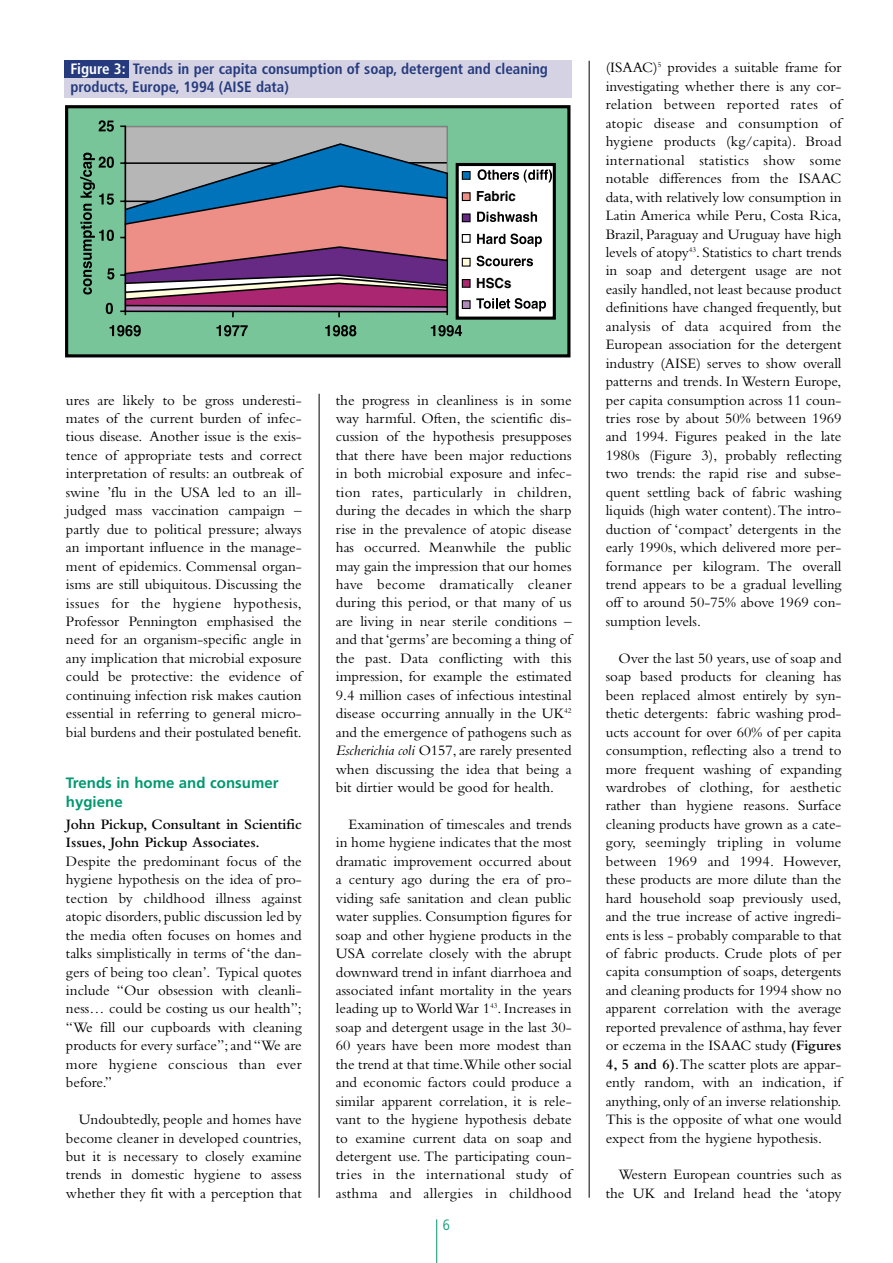
<style>
.page{position:relative;width:893px;height:1263px;background:#fff}
.page>*{position:absolute;margin:0;border:0;box-sizing:border-box;transform-origin:0 0}
.t1{font:15px/18.5px "Bembo";color:#000;text-align:justify}
.t2{font:700 condensed 15px/18px "Frutiger";color:#263b7e}
.t3{font:600 15px/18.5px "Bembo";color:#000}
.t4{font:700 15px/18.5px "Frutiger";color:#009870}
.t5{font:300 condensed 15px "Frutiger";color:#009870}
.t6{font:700 13.95px "Helvetica";color:#000;scale:.95 1}
.s1{color:#fff}
.s2{font-style:italic}
.s3{font-weight:600}
</style>
<div class="page">
<hr style="left:436px;top:1219px;width:1px;height:44px;background:#009870">
<hr style="left:319px;top:394px;width:1px;height:804px;background:#000">
<hr style="left:589px;top:61px;width:1px;height:1137px;background:#000">
<div style="left:64px;top:61px;width:507px;height:37px;background:#d5d3e3"></div>
<div style="left:64px;top:61px;width:65px;height:17px;background:#263b7e"></div>
<div style="left:67px;top:107px;width:502px;height:249px;background:#78c599"></div>
<div style="left:65px;top:105px;width:505px;height:252px;border:3px solid #000"></div>
<div style="left:457px;top:165px;width:97px;height:153px;background:#fff"></div>
<div style="left:455px;top:163px;width:101px;height:157px;border:3px solid #000"></div>
<div style="left:462px;top:172px;width:8px;height:7px;background:#0073bb"></div>
<div style="left:462px;top:171px;width:8px;height:9px;border:1px solid #000"></div>
<div style="left:462px;top:193px;width:8px;height:8px;background:#ee8f87"></div>
<div style="left:462px;top:192px;width:8px;height:9px;border:1px solid #000"></div>
<div style="left:462px;top:214px;width:8px;height:8px;background:#662a85"></div>
<div style="left:462px;top:213px;width:8px;height:9px;border:1px solid #000"></div>
<div style="left:462px;top:234px;width:8px;height:9px;border:1px solid #000"></div>
<div style="left:462px;top:258px;width:8px;height:8px;background:#fffdda"></div>
<div style="left:462px;top:258px;width:8px;height:9px;border:1px solid #000"></div>
<div style="left:462px;top:280px;width:8px;height:7px;background:#aa2670"></div>
<div style="left:462px;top:279px;width:8px;height:9px;border:1px solid #000"></div>
<div style="left:462px;top:301px;width:8px;height:7px;background:#b28ab9"></div>
<div style="left:462px;top:300px;width:8px;height:9px;border:1px solid #000"></div>
<svg style="left:120px;top:125px;width:328px;height:188px;background:#a7b1ab"></svg>
<svg style="left:99px;top:120px;width:15px;height:12px"></svg>
<svg style="left:110px;top:325px;width:31px;height:11px"></svg>
<svg style="left:216px;top:325px;width:32px;height:11px"></svg>
<svg style="left:325px;top:325px;width:31px;height:11px"></svg>
<svg style="left:431px;top:325px;width:31px;height:11px"></svg>
<svg style="left:106px;top:303px;width:7px;height:11px"></svg>
<svg style="left:80px;top:153px;width:34px;height:142px"></svg>
<svg style="left:123px;top:142px;width:325px;height:176px;background:#91768e"></svg>
<hr style="left:409px;top:162px;width:38px;height:2px;background:#000">
<svg style="left:477px;top:169px;width:75px;height:14px"></svg>
<svg style="left:477px;top:212px;width:60px;height:10px"></svg>
<svg style="left:477px;top:234px;width:65px;height:13px"></svg>
<svg style="left:476px;top:256px;width:57px;height:10px"></svg>
<svg style="left:476px;top:298px;width:70px;height:13px"></svg>
<p class="t2" style="left:70px;top:60px;width:479px"><span class="s1">Figure 3:</span> Trends in per capita consumption of soap, detergent and cleaning products, Europe, 1994 (AISE data)</p>
<p class="t6" style="left:476px;top:191px;width:43px">Fabric</p>
<p class="t6" style="left:476px;top:278px;width:39px">HSCs</p>
<p class="t1" style="left:66px;top:392px;width:237px">ures are likely to be gross underesti&shy;mates of the current burden of infec&shy;tious disease. Another issue is the exis&shy;tence of appropriate tests and correct interpretation of results: an outbreak of swine ’flu in the USA led to an ill&shy;judged mass vaccination campaign – partly due to political pressure; always an important influence in the manage&shy;ment of epidemics. Commensal organ&shy;isms are still ubiquitous. Discussing the issues for the hygiene hypothesis, Professor Pennington emphasised the need for an organism-specific angle in any implication that microbial exposure could be protective: the evidence of continuing infection risk makes caution essential in referring to general micro&shy;bial burdens and their postulated benefit.</p>
<p class="t4" style="left:66px;top:775px;width:214px">Trends in home and consumer hygiene</p>
<p class="t3" style="left:66px;top:816px;width:237px">John Pickup, Consultant in Scientific<br>Issues, John Pickup Associates.</p>
<p class="t1" style="left:66px;top:853px;width:237px">Despite the predominant focus of the hygiene hypothesis on the idea of pro&shy;tection by childhood illness against atopic disorders, public discussion led by the media often focuses on homes and talks simplistically in terms of ‘the dan&shy;gers of being too clean’. Typical quotes include “Our obsession with cleanli&shy;ness… could be costing us our health”; “We fill our cupboards with cleaning products for every surface”; and “We are more hygiene conscious than ever before.”</p>
<p class="t1" style="left:66px;top:1112px;width:237px;text-indent:13px">Undoubtedly, people and homes have become cleaner in developed countries, but it is necessary to closely examine trends in domestic hygiene to assess whether they fit with a perception that</p>
<p class="t1" style="left:336px;top:392px;width:237px">the progress in cleanliness is in some way harmful. Often, the scientific dis&shy;cussion of the hypothesis presupposes that there have been major reductions in both microbial exposure and infec&shy;tion rates, particularly in children, during the decades in which the sharp rise in the prevalence of atopic disease has occurred. Meanwhile the public may gain the impression that our homes have become dramatically cleaner during this period, or that many of us are living in near sterile conditions – and that ‘germs’ are becoming a thing of the past. Data conflicting with this impression, for example the estimated 9.4 million cases of infectious intestinal disease occurring annually in the UK<sup>42 </sup>and the emergence of pathogens such as <span class="s2">Escherichia coli</span> O157, are rarely presented when discussing the idea that being a bit dirtier would be good for health.</p>
<p class="t1" style="left:336px;top:816px;width:237px;text-indent:13px">Examination of timescales and trends in home hygiene indicates that the most dramatic improvement occurred about a century ago during the era of pro&shy;viding safe sanitation and clean public water supplies. Consumption figures for soap and other hygiene products in the USA correlate closely with the abrupt downward trend in infant diarrhoea and associated infant mortality in the years leading up to World War 1<sup>43</sup>. Increases in soap and detergent usage in the last 30- 60 years have been more modest than the trend at that time.While other social and economic factors could produce a similar apparent correlation, it is rele&shy;vant to the hygiene hypothesis debate to examine current data on soap and detergent use. The participating coun&shy;tries in the international study of asthma and allergies in childhood</p>
<p class="t5" style="left:443px;top:1219px;width:9px">6</p>
<p class="t1" style="left:605px;top:60px;width:237px">(ISAAC)<sup>5</sup> provides a suitable frame for investigating whether there is any cor&shy;relation between reported rates of atopic disease and consumption of hygiene products (kg/capita). Broad international statistics show some notable differences from the ISAAC data, with relatively low consumption in Latin America while Peru, Costa Rica, Brazil, Paraguay and Uruguay have high levels of atopy<sup>43</sup>. Statistics to chart trends in soap and detergent usage are not easily handled, not least because product definitions have changed frequently, but analysis of data acquired from the European association for the detergent industry (AISE) serves to show overall patterns and trends. In Western Europe, per capita consumption across 11 coun&shy;tries rose by about 50% between 1969 and 1994. Figures peaked in the late 1980s (Figure 3), probably reflecting two trends: the rapid rise and subse&shy;quent settling back of fabric washing liquids (high water content).The intro&shy;duction of ‘compact’ detergents in the early 1990s, which delivered more per&shy;formance per kilogram. The overall trend appears to be a gradual levelling off to around 50-75% above 1969 con&shy;sumption levels.</p>
<p class="t1" style="left:605px;top:650px;width:237px;text-indent:13px">Over the last 50 years, use of soap and soap based products for cleaning has been replaced almost entirely by syn&shy;thetic detergents: fabric washing prod&shy;ucts account for over 60% of per capita consumption, reflecting also a trend to more frequent washing of expanding wardrobes of clothing, for aesthetic rather than hygiene reasons. Surface cleaning products have grown as a cate&shy;gory, seemingly tripling in volume between 1969 and 1994. However, these products are more dilute than the hard household soap previously used, and the true increase of active ingredi&shy;ents is less - probably comparable to that of fabric products. Crude plots of per capita consumption of soaps, detergents and cleaning products for 1994 show no apparent correlation with the average reported prevalence of asthma, hay fever or eczema in the ISAAC study <span class="s3">(Figures 4, 5 and 6)</span>.The scatter plots are appar&shy;ently random, with an indication, if anything,only of an inverse relationship.<br>This is the opposite of what one would expect from the hygiene hypothesis.</p>
<p class="t1" style="left:605px;top:1167px;width:237px;text-align:right">Western European countries such as the UK and Ireland head the ‘atopy</p>
</div>
